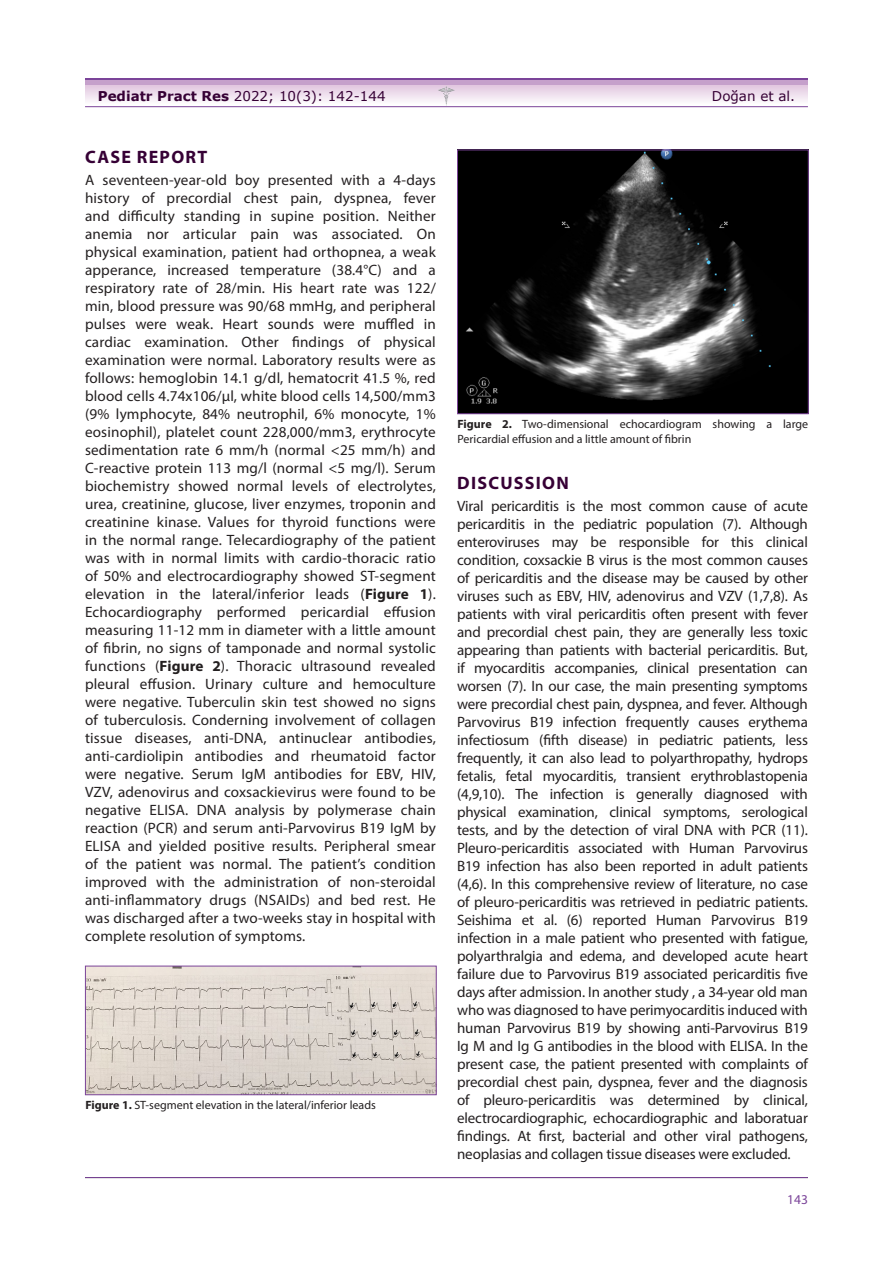
<style>
.page{position:relative;width:893px;height:1263px;background:#fff}
.page>*{position:absolute;margin:0;border:0;box-sizing:border-box;transform-origin:0 0}
.Metin_Başlıkları{font:700 18px "Myriad Pro";letter-spacing:.07em;color:#360035}
.Ana_Metin{font:15px/18px "Myriad Pro";letter-spacing:-.005em;color:#231f20;text-align:justify}
.t1{font:13.5px "Verdana";color:#360035}
.t2{font:13.5px "Myriad Pro";color:#7b4499}
.Tablo{font:12px/14.4px "Myriad Pro";color:#231f20}
.s1{font-weight:700}
</style>
<div class="page">
<hr style="left:85px;top:79px;width:723px;height:2px;background:#7b4499">
<hr style="left:85px;top:81px;width:723px;height:4px;background:#c5a0cb">
<svg style="left:85px;top:85px;width:723px;height:16px;background:#ecdceb"></svg>
<hr style="left:85px;top:106px;width:723px;height:1px;background:#7b4499">
<hr style="left:85px;top:1177px;width:723px;height:1px;background:#7b4499">
<img style="left:437px;top:85px;width:19px;height:21px">
<hr style="left:0;top:64px;width:1px;height:32px;background:#e2c7e0">
<img style="left:87px;top:968px;width:348px;height:125px">
<div style="left:85px;top:966px;width:352px;height:129px;border:1px solid #7b4499"></div>
<img style="left:459px;top:152px;width:348px;height:260px">
<div style="left:457px;top:150px;width:352px;height:264px;border:1px solid #7b4499"></div>
<p class="t1" style="left:98px;top:87px;width:289px"><span class="s1">Pediatr Pract Res</span> 2022; 10(3): 142-144</p>
<p class="t1" style="left:712px;top:87px;width:85px">Doğan et al.</p>
<p class="Metin_Başlıkları" style="left:85px;top:145px;width:124px">CASE REPORT</p>
<p class="Ana_Metin" style="left:85px;top:171px;width:352px">A seventeen-year-old boy presented with a 4-days history of precordial chest pain, dyspnea, fever and difficulty standing in supine position. Neither anemia nor articular pain was associated. On physical examination, patient had orthopnea, a weak apperance, increased temperature (38.4°C) and a respiratory rate of 28/min. His heart rate was 122/ min, blood pressure was 90/68 mmHg, and peripheral pulses were weak. Heart sounds were muffled in cardiac examination. Other findings of physical examination were normal. Laboratory results were as follows: hemoglobin 14.1 g/dl, hematocrit 41.5 %, red blood cells 4.74x106/μl, white blood cells 14,500/mm3 (9% lymphocyte, 84% neutrophil, 6% monocyte, 1% eosinophil), platelet count 228,000/mm3, erythrocyte sedimentation rate 6 mm/h (normal &lt;25 mm/h) and C-reactive protein 113 mg/l (normal &lt;5 mg/l). Serum biochemistry showed normal levels of electrolytes, urea, creatinine, glucose, liver enzymes, troponin and creatinine kinase. Values for thyroid functions were in the normal range. Telecardiography of the patient was with in normal limits with cardio-thoracic ratio of 50% and electrocardiography showed ST-segment elevation in the lateral/inferior leads (<span class="s1">Figure 1</span>).<br>Echocardiography performed pericardial effusion measuring 11-12 mm in diameter with a little amount of fibrin, no signs of tamponade and normal systolic functions (<span class="s1">Figure 2</span>). Thoracic ultrasound revealed pleural effusion. Urinary culture and hemoculture were negative. Tuberculin skin test showed no signs of tuberculosis. Conderning involvement of collagen tissue diseases, anti-DNA, antinuclear antibodies, anti-cardiolipin antibodies and rheumatoid factor were negative. Serum IgM antibodies for EBV, HIV, VZV, adenovirus and coxsackievirus were found to be negative ELISA. DNA analysis by polymerase chain reaction (PCR) and serum anti-Parvovirus B19 IgM by ELISA and yielded positive results. Peripheral smear of the patient was normal. The patient’s condition improved with the administration of non-steroidal anti-inflammatory drugs (NSAIDs) and bed rest. He was discharged after a two-weeks stay in hospital with complete resolution of symptoms.</p>
<p class="Tablo" style="left:85px;top:1098px;width:292px"><span class="s1">Figure 1.</span> ST-segment elevation in the lateral/inferior leads</p>
<p class="Tablo" style="left:457px;top:417px;width:352px"><span class="s1">Figure 2.</span> Two-dimensional echocardiogram showing a large<br>Pericardial effusion and a little amount of fibrin</p>
<p class="Metin_Başlıkları" style="left:457px;top:471px;width:113px">DISCUSSION</p>
<p class="Ana_Metin" style="left:457px;top:497px;width:352px">Viral pericarditis is the most common cause of acute pericarditis in the pediatric population (7). Although enteroviruses may be responsible for this clinical condition, coxsackie B virus is the most common causes of pericarditis and the disease may be caused by other viruses such as EBV, HIV, adenovirus and VZV (1,7,8). As patients with viral pericarditis often present with fever and precordial chest pain, they are generally less toxic appearing than patients with bacterial pericarditis. But, if myocarditis accompanies, clinical presentation can worsen (7). In our case, the main presenting symptoms were precordial chest pain, dyspnea, and fever. Although Parvovirus B19 infection frequently causes erythema infectiosum (fifth disease) in pediatric patients, less frequently, it can also lead to polyarthropathy, hydrops fetalis, fetal myocarditis, transient erythroblastopenia (4,9,10). The infection is generally diagnosed with physical examination, clinical symptoms, serological tests, and by the detection of viral DNA with PCR (11).<br>Pleuro-pericarditis associated with Human Parvovirus B19 infection has also been reported in adult patients (4,6). In this comprehensive review of literature, no case of pleuro-pericarditis was retrieved in pediatric patients.<br>Seishima et al. (6) reported Human Parvovirus B19 infection in a male patient who presented with fatigue, polyarthralgia and edema, and developed acute heart failure due to Parvovirus B19 associated pericarditis five days after admission. In another study , a 34-year old man who was diagnosed to have perimyocarditis induced with human Parvovirus B19 by showing anti-Parvovirus B19<br>Ig M and Ig G antibodies in the blood with ELISA. In the present case, the patient presented with complaints of precordial chest pain, dyspnea, fever and the diagnosis of pleuro-pericarditis was determined by clinical, electrocardiographic, echocardiographic and laboratuar findings. At first, bacterial and other viral pathogens, neoplasias and collagen tissue diseases were excluded.</p>
<p class="t2" style="left:787px;top:1191px;width:22px">143</p>
</div>
